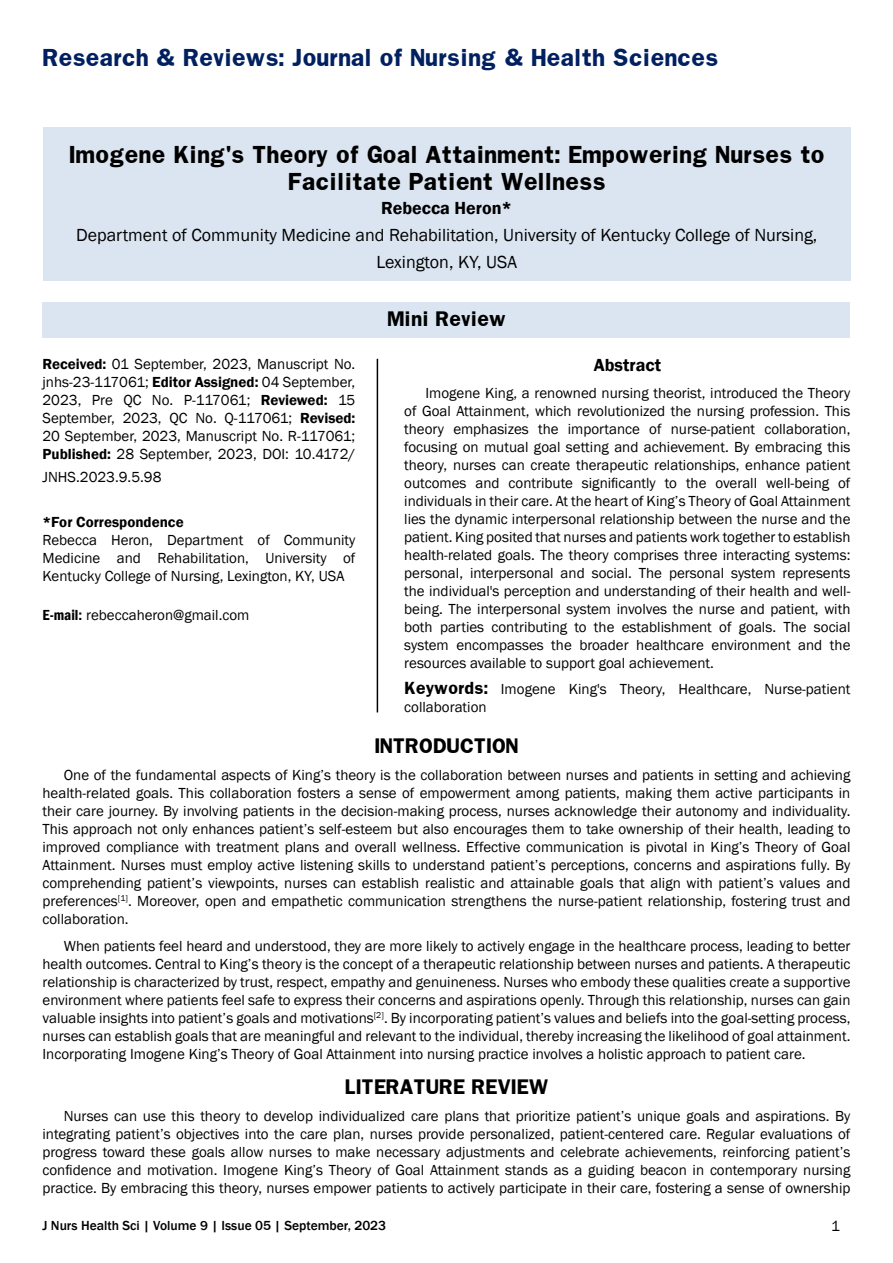
<style>
.page{position:relative;width:893px;height:1263px;background:#fff}
.page>*{position:absolute;margin:0;border:0;box-sizing:border-box;transform-origin:0 0}
.t1{font:700 21px/27px "Franklin";color:#000;text-align:center}
.t2{font:700 21px "Franklin";color:#002060}
.t3{font:18px/27px "Franklin Gothic";color:#000;text-align:center}
.t4{font:700 18px "Franklin";color:#000}
.t5{font:600 18px "Franklin Gothic";color:#000}
.t6{font:15px/18px "Franklin Gothic";color:#000;text-align:justify}
.t7{font:600 15px "Franklin Gothic";color:#000}
.t8{font:500 13.5px "Franklin Gothic";color:#000}
.s1{font-weight:600}
.s2{font-weight:600;font-stretch:condensed}
.s3{font-family:"Franklin";font-weight:700}
</style>
<div class="page">
<div style="left:43px;top:128px;width:808px;height:153px;background:#dbe5f1"></div>
<div style="left:43px;top:302px;width:807px;height:35px;background:#dbe5f1"></div>
<hr style="left:377px;top:359px;width:1px;height:353px;background:#000">
<h1 class="t2" style="left:43px;top:43px;width:677px">Research &amp; Reviews: Journal of Nursing &amp; Health Sciences</h1>
<h1 class="t1" style="left:69px;top:141px;width:757px">Imogene King's Theory of Goal Attainment: Empowering Nurses to<br>Facilitate Patient Wellness</h1>
<p class="t5" style="left:381px;top:197px;width:132px">Rebecca Heron*</p>
<p class="t3" style="left:76px;top:222px;width:743px">Department of Community Medicine and Rehabilitation, University of Kentucky College of Nursing,<br>Lexington, KY, USA</p>
<p class="t4" style="left:387px;top:307px;width:120px">Mini Review</p>
<p class="t6" style="left:43px;top:356px;width:314px"><span class="s1">Received:</span> 01 September, 2023, Manuscript No. jnhs-23-117061; <span class="s1">Editor Assigned:</span> 04 September, 2023, Pre QC No. P-117061; <span class="s1">Reviewed:</span> 15<br>September, 2023, QC No. Q-117061; <span class="s1">Revised:<br></span>20 September, 2023, Manuscript No. R-117061; <span class="s1">Published:</span> 28 September, 2023, DOI: 10.4172/</p>
<p class="t6" style="left:43px;top:468px;width:120px">JNHS.2023.9.5.98</p>
<p class="t7" style="left:43px;top:513px;width:143px">*For Correspondence</p>
<p class="t6" style="left:43px;top:531px;width:314px">Rebecca Heron, Department of Community Medicine and Rehabilitation, University of Kentucky College of Nursing, Lexington, KY, USA</p>
<p class="t6" style="left:43px;top:606px;width:208px"><span class="s2">E-mail:</span> rebeccaheron@gmail.com</p>
<p class="t5" style="left:594px;top:354px;width:69px">Abstract</p>
<p class="t6" style="left:404px;top:384px;width:448px;text-indent:21px">Imogene King, a renowned nursing theorist, introduced the Theory of Goal Attainment, which revolutionized the nursing profession. This theory emphasizes the importance of nurse-patient collaboration, focusing on mutual goal setting and achievement. By embracing this theory, nurses can create therapeutic relationships, enhance patient outcomes and contribute significantly to the overall well-being of individuals in their care. At the heart of King’s Theory of Goal Attainment lies the dynamic interpersonal relationship between the nurse and the patient. King posited that nurses and patients work together to establish health-related goals. The theory comprises three interacting systems: personal, interpersonal and social. The personal system represents the individual's perception and understanding of their health and well&shy;being. The interpersonal system involves the nurse and patient, with both parties contributing to the establishment of goals. The social system encompasses the broader healthcare environment and the resources available to support goal achievement.</p>
<p class="t6" style="left:404px;top:681px;width:448px"><span class="s3">Keywords:</span> Imogene King's Theory, Healthcare, Nurse-patient collaboration</p>
<p class="t4" style="left:374px;top:734px;width:146px">INTRODUCTION</p>
<p class="t6" style="left:43px;top:766px;width:809px;text-indent:21px">One of the fundamental aspects of King’s theory is the collaboration between nurses and patients in setting and achieving health-related goals. This collaboration fosters a sense of empowerment among patients, making them active participants in their care journey. By involving patients in the decision-making process, nurses acknowledge their autonomy and individuality.<br>This approach not only enhances patient’s self-esteem but also encourages them to take ownership of their health, leading to improved compliance with treatment plans and overall wellness. Effective communication is pivotal in King’s Theory of Goal Attainment. Nurses must employ active listening skills to understand patient’s perceptions, concerns and aspirations fully. By comprehending patient’s viewpoints, nurses can establish realistic and attainable goals that align with patient’s values and preferences<sup>[1]</sup>. Moreover, open and empathetic communication strengthens the nurse-patient relationship, fostering trust and collaboration.</p>
<p class="t6" style="left:43px;top:937px;width:809px;text-indent:21px">When patients feel heard and understood, they are more likely to actively engage in the healthcare process, leading to better health outcomes. Central to King’s theory is the concept of a therapeutic relationship between nurses and patients. A therapeutic relationship is characterized by trust, respect, empathy and genuineness. Nurses who embody these qualities create a supportive environment where patients feel safe to express their concerns and aspirations openly. Through this relationship, nurses can gain valuable insights into patient’s goals and motivations<sup>[2]</sup>. By incorporating patient’s values and beliefs into the goal-setting process, nurses can establish goals that are meaningful and relevant to the individual, thereby increasing the likelihood of goal attainment.<br>Incorporating Imogene King’s Theory of Goal Attainment into nursing practice involves a holistic approach to patient care.</p>
<p class="t4" style="left:345px;top:1074px;width:205px">LITERATURE REVIEW</p>
<p class="t6" style="left:43px;top:1107px;width:809px;text-indent:21px">Nurses can use this theory to develop individualized care plans that prioritize patient’s unique goals and aspirations. By integrating patient’s objectives into the care plan, nurses provide personalized, patient-centered care. Regular evaluations of progress toward these goals allow nurses to make necessary adjustments and celebrate achievements, reinforcing patient’s confidence and motivation. Imogene King’s Theory of Goal Attainment stands as a guiding beacon in contemporary nursing practice. By embracing this theory, nurses empower patients to actively participate in their care, fostering a sense of ownership</p>
<p class="t8" style="left:43px;top:1217px;width:345px">J Nurs Health Sci | Volume 9 | Issue 05 | September, 2023</p>
<p class="t6" style="left:831px;top:1217px;width:10px">1</p>
</div>
